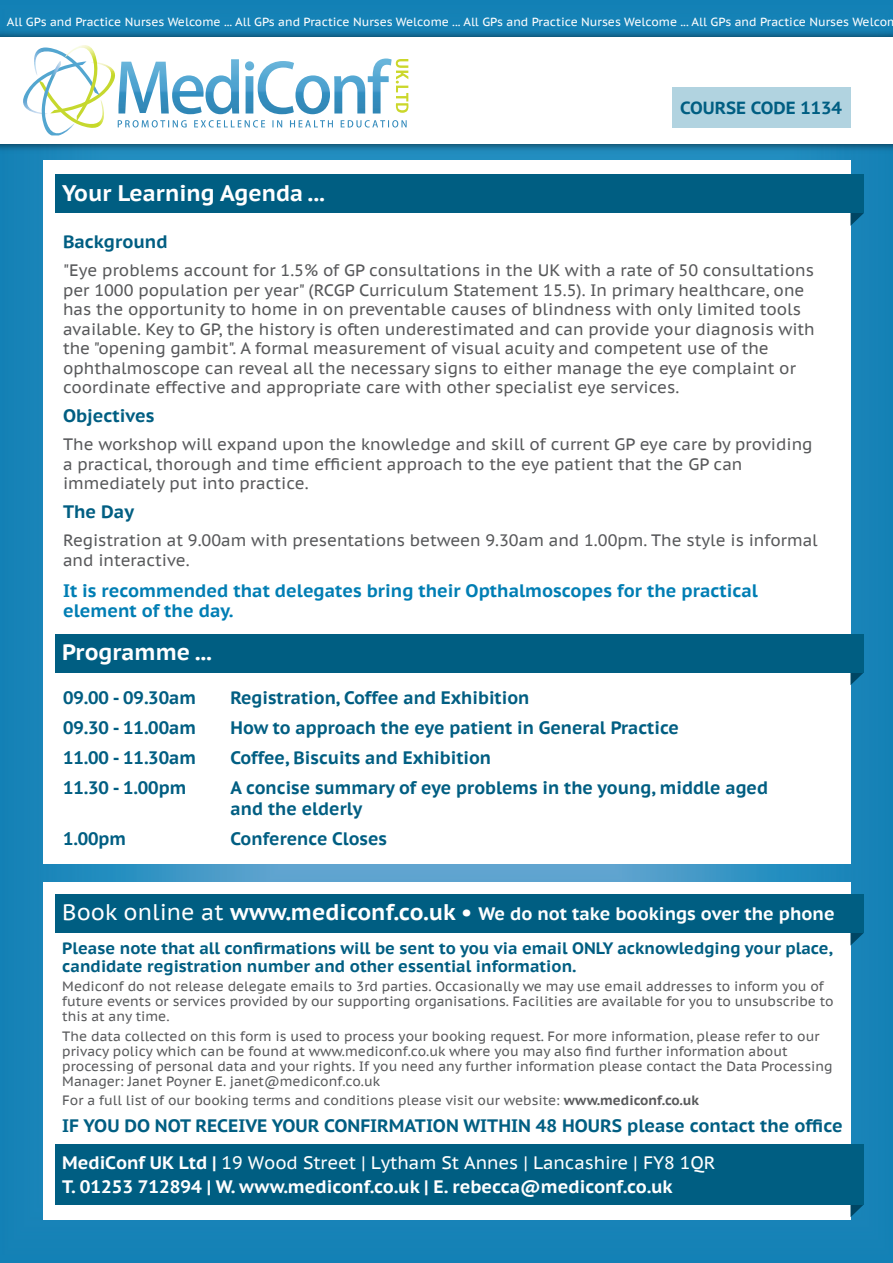
<style>
.page{position:relative;width:893px;height:1263px;background:#fff}
.page>*{position:absolute;margin:0;border:0;box-sizing:border-box;transform-origin:0 0}
.t1{font:700 22.5px "PT Sans Caption";color:#fff}
.t2{font:700 18px/21px "PT Sans Caption";color:#005e82}
.t3{font:700 18px/24px "PT Sans Caption";color:#fff}
.t4{font:700 18px/19.5px "PT Sans Caption";color:#007eb4}
.t5{font:700 17.55px "PT Sans Caption";color:#005e82}
.t6{font:16.5px/19.5px "PT Sans Caption";color:#58595b}
.t7{font:700 16.5px/18px "PT Sans Caption";color:#005e82}
.t8{font:13.5px/15px "PT Sans Caption";color:#58595b}
.t9{font:11.85px "PT Sans Caption";color:#fff}
.s1{font-weight:400;font-size:22.5px}
.s2{font-size:22.5px}
.s3{font-weight:700}
.s4{font-weight:400}
</style>
<div class="page">
<img style="left:0;top:0;width:893px;height:1263px">
<img style="left:0;top:26px;width:893px;height:129px">
<div style="left:0;top:37px;width:893px;height:107px;background:#fff"></div>
<img style="left:99px;top:63px;width:16px;height:29px">
<img style="left:41px;top:80px;width:65px;height:48px">
<img style="left:23px;top:82px;width:19px;height:33px">
<img style="left:42px;top:95px;width:32px;height:40px">
<img style="left:34px;top:48px;width:31px;height:47px">
<img style="left:65px;top:45px;width:34px;height:76px">
<img style="left:118px;top:59px;width:274px;height:55px">
<img style="left:118px;top:120px;width:243px;height:8px">
<img style="left:365px;top:120px;width:42px;height:8px">
<img style="left:396px;top:59px;width:12px;height:54px">
<div style="left:672px;top:87px;width:178px;height:41px;background:#b1d3e0"></div>
<div style="left:43px;top:882px;width:807px;height:338px;background:#fff"></div>
<div style="left:43px;top:160px;width:807px;height:703px;background:#fff"></div>
<svg style="left:850px;top:1204px;width:14px;height:13px"></svg>
<div style="left:55px;top:1144px;width:809px;height:60px;background:#005e82"></div>
<svg style="left:850px;top:213px;width:14px;height:13px"></svg>
<div style="left:55px;top:175px;width:809px;height:38px;background:#005e82"></div>
<svg style="left:850px;top:933px;width:14px;height:12px"></svg>
<div style="left:55px;top:894px;width:809px;height:39px;background:#005e82"></div>
<svg style="left:850px;top:672px;width:14px;height:13px"></svg>
<div style="left:55px;top:634px;width:809px;height:38px;background:#005e82"></div>
<p class="t9" style="left:7px;top:14px;width:893px">All GPs and Practice Nurses Welcome ... All GPs and Practice Nurses Welcome ... All GPs and Practice Nurses Welcome ... All GPs and Practice Nurses Welcom</p>
<h1 class="t1" style="left:62px;top:178px;width:264px">Your Learning Agenda ...</h1>
<p class="t5" style="left:680px;top:96px;width:163px">COURSE CODE 1134</p>
<p class="t2" style="left:63px;top:230px;width:106px">Background</p>
<p class="t6" style="left:63px;top:260px;width:753px">"Eye problems account for 1.5% of GP consultations in the UK with a rate of 50 consultations per 1000 population per year" (RCGP Curriculum Statement 15.5). In primary healthcare, one has the opportunity to home in on preventable causes of blindness with only limited tools available. Key to GP, the history is often underestimated and can provide your diagnosis with the "opening gambit". A formal measurement of visual acuity and competent use of the ophthalmoscope can reveal all the necessary signs to either manage the eye complaint or coordinate effective and appropriate care with other specialist eye services.</p>
<p class="t2" style="left:63px;top:404px;width:93px">Objectives</p>
<p class="t6" style="left:63px;top:434px;width:751px">The workshop will expand upon the knowledge and skill of current GP eye care by providing a practical, thorough and time efficient approach to the eye patient that the GP can immediately put into practice.</p>
<p class="t2" style="left:63px;top:500px;width:73px">The Day</p>
<p class="t6" style="left:63px;top:530px;width:756px">Registration at 9.00am with presentations between 9.30am and 1.00pm. The style is informal and interactive.</p>
<p class="t4" style="left:63px;top:581px;width:696px">It is recommended that delegates bring their Opthalmoscopes for the practical element of the day.</p>
<h1 class="t1" style="left:62px;top:637px;width:151px">Programme ...</h1>
<p class="t2" style="left:63px;top:687px;width:134px">09.00 - 09.30am</p>
<p class="t2" style="left:231px;top:687px;width:300px">Registration, Coffee and Exhibition</p>
<p class="t2" style="left:63px;top:717px;width:134px">09.30 - 11.00am</p>
<p class="t2" style="left:231px;top:717px;width:450px">How to approach the eye patient in General Practice</p>
<p class="t2" style="left:63px;top:747px;width:134px">11.00 - 11.30am</p>
<p class="t2" style="left:231px;top:747px;width:262px">Coffee, Biscuits and Exhibition</p>
<p class="t2" style="left:63px;top:777px;width:125px">11.30 - 1.00pm</p>
<p class="t2" style="left:231px;top:777px;width:539px">A concise summary of eye problems in the young, middle aged and the elderly</p>
<p class="t2" style="left:63px;top:828px;width:65px">1.00pm</p>
<p class="t2" style="left:231px;top:828px;width:158px">Conference Closes</p>
<p class="t3" style="left:62px;top:901px;width:774px"><span class="s1">Book online at</span> <span class="s2">www.mediconf.co.uk •</span> We do not take bookings over the phone</p>
<p class="t7" style="left:62px;top:939px;width:772px">Please note that all confirmations will be sent to you via email ONLY acknowledging your place, candidate registration number and other essential information.</p>
<p class="t8" style="left:62px;top:979px;width:773px">Mediconf do not release delegate emails to 3rd parties. Occasionally we may use email addresses to inform you of future events or services provided by our supporting organisations. Facilities are available for you to unsubscribe to this at any time.</p>
<p class="t8" style="left:62px;top:1028px;width:772px">The data collected on this form is used to process your booking request. For more information, please refer to our privacy policy which can be found at www.mediconf.co.uk where you may also find further information about processing of personal data and your rights. If you need any further information please contact the Data Processing Manager: Janet Poyner E. janet@mediconf.co.uk</p>
<p class="t8" style="left:62px;top:1093px;width:638px">For a full list of our booking terms and conditions please visit our website: <span class="s3">www.mediconf.co.uk</span></p>
<p class="t2" style="left:62px;top:1115px;width:782px">IF YOU DO NOT RECEIVE YOUR CONFIRMATION WITHIN 48 HOURS please contact the office</p>
<p class="t3" style="left:62px;top:1150px;width:655px">MediConf UK Ltd | <span class="s4">19 Wood Street | Lytham St Annes | Lancashire | FY8 1QR<br></span>T. 01253 712894 | W. www.mediconf.co.uk | E. rebecca@mediconf.co.uk</p>
</div>
